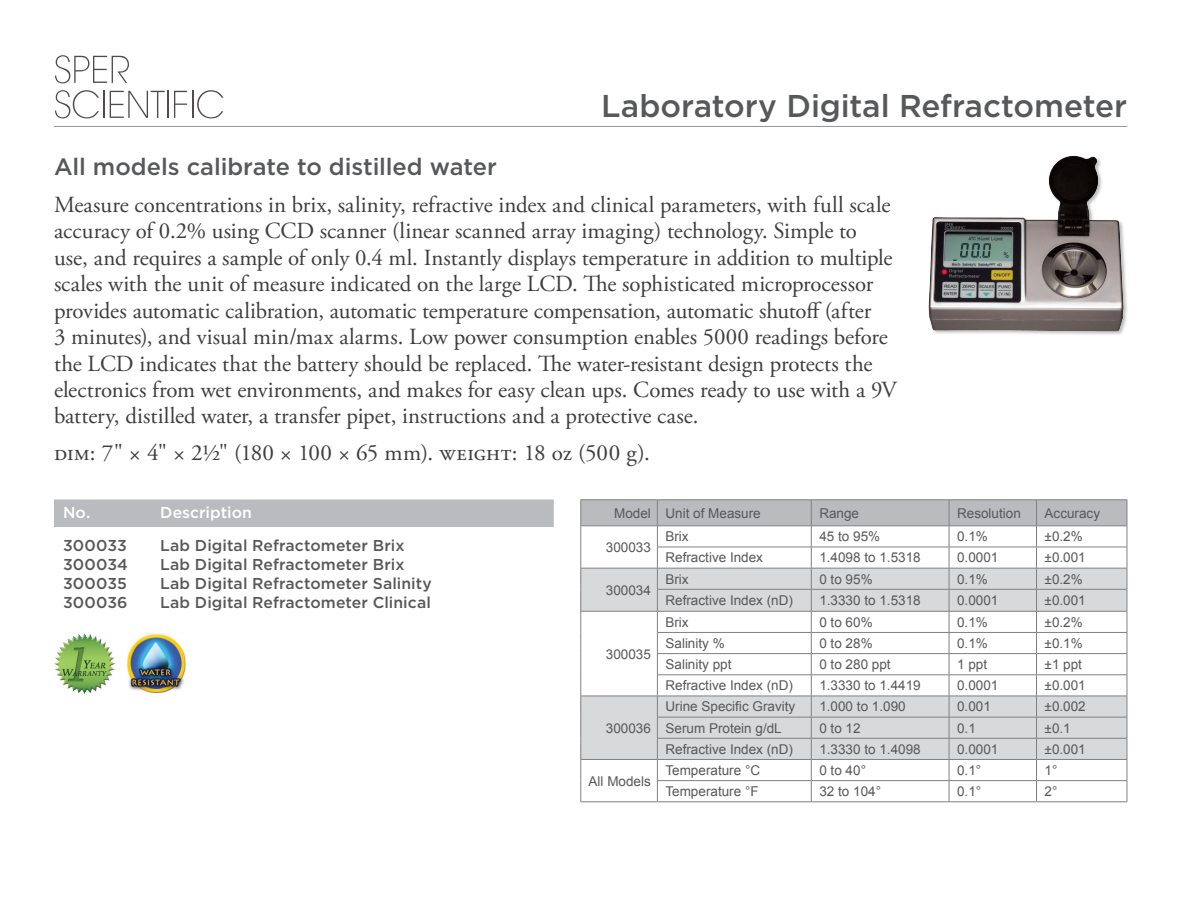
<style>
.page{position:relative;width:1188px;height:918px;background:#fff}
.page>*{position:absolute;margin:0;border:0;box-sizing:border-box;transform-origin:0 0}
.E__Item_Headline_GRE{font:500 31.5px "Gotham";letter-spacing:-.005em;color:#57585a}
.E__Item_Subhead{font:500 23.7px "Gotham";letter-spacing:-.005em;color:#57585a}
.E__Item_Body_Text{font:23.1px/26.4px "Adobe Garamond Pro";color:#3e3e3f}
.E__SKU_List_BOLD_GRE{font:500 15.75px "Gotham";letter-spacing:.005em;color:#57585a}
.E__SKU_List_BOLD_WHI{font:500 15.75px "Gotham";letter-spacing:.005em;color:#fff}
.t1{font:13.5px "Arial";color:#57585a}
</style>
<div class="page">
<svg style="left:55px;top:55px;width:74px;height:28px"></svg>
<svg style="left:55px;top:90px;width:49px;height:28px"></svg>
<svg style="left:110px;top:91px;width:55px;height:27px"></svg>
<hr style="left:167px;top:91px;width:2px;height:27px;background:#231f20">
<svg style="left:174px;top:90px;width:49px;height:28px"></svg>
<hr style="left:54px;top:126px;width:1073px;height:1px;background:#939598">
<div style="left:928px;top:155px;width:200px;height:180px;background:#231f20;opacity:.3"></div>
<img style="left:928px;top:155px;width:197px;height:177px">
<img style="left:54px;top:633px;width:61px;height:61px">
<img style="left:127px;top:634px;width:58px;height:59px">
<div style="left:54px;top:500px;width:500px;height:27px;background:#babbbe"></div>
<hr style="left:580px;top:802px;width:77px;height:1px;background:#808083">
<svg style="left:580px;top:500px;width:548px;height:302px"></svg>
<hr style="left:657px;top:780px;width:154px;height:1px;background:#808083">
<hr style="left:811px;top:780px;width:138px;height:1px;background:#808083">
<hr style="left:949px;top:780px;width:88px;height:1px;background:#808083">
<hr style="left:1037px;top:780px;width:90px;height:1px;background:#808083">
<hr style="left:657px;top:802px;width:154px;height:1px;background:#808083">
<hr style="left:811px;top:802px;width:138px;height:1px;background:#808083">
<hr style="left:949px;top:802px;width:88px;height:1px;background:#808083">
<hr style="left:1037px;top:802px;width:90px;height:1px;background:#808083">
<p class="E__Item_Headline_GRE" style="left:601px;top:85px;width:528px">Laboratory Digital Refractometer</p>
<p class="E__Item_Subhead" style="left:54px;top:151px;width:444px">All models calibrate to distilled water</p>
<p class="E__Item_Body_Text" style="left:54px;top:192px;width:845px">Measure concentrations in brix, salinity, refractive index and clinical parameters, with full scale accuracy of 0.2% using CCD scanner (linear scanned array imaging) technology. Simple to<br>use, and requires a sample of only 0.4 ml. Instantly displays temperature in addition to multiple scales with the unit of measure indicated on the large LCD. The sophisticated microprocessor provides automatic calibration, automatic temperature compensation, automatic shutoff (after<br>3 minutes), and visual min/max alarms. Low power consumption enables 5000 readings before the LCD indicates that the battery should be replaced. The water-resistant design protects the electronics from wet environments, and makes for easy clean ups. Comes ready to use with a 9V battery, distilled water, a transfer pipet, instructions and a protective case.</p>
<p class="E__Item_Body_Text" style="left:54px;top:440px;width:597px">dim: 7" × 4" × 2½" (180 × 100 × 65 mm). weight: 18 oz (500 g).</p>
<p class="E__SKU_List_BOLD_WHI" style="left:63px;top:503px;width:29px">No.</p>
<p class="E__SKU_List_BOLD_WHI" style="left:160px;top:503px;width:93px">Description</p>
<p class="E__SKU_List_BOLD_GRE" style="left:63px;top:535px;width:65px">300033</p>
<p class="E__SKU_List_BOLD_GRE" style="left:160px;top:535px;width:246px">Lab Digital Refractometer Brix</p>
<p class="E__SKU_List_BOLD_GRE" style="left:63px;top:554px;width:67px">300034</p>
<p class="E__SKU_List_BOLD_GRE" style="left:160px;top:554px;width:246px">Lab Digital Refractometer Brix</p>
<p class="E__SKU_List_BOLD_GRE" style="left:63px;top:573px;width:65px">300035</p>
<p class="E__SKU_List_BOLD_GRE" style="left:160px;top:573px;width:273px">Lab Digital Refractometer Salinity</p>
<p class="E__SKU_List_BOLD_GRE" style="left:63px;top:592px;width:66px">300036</p>
<p class="E__SKU_List_BOLD_GRE" style="left:160px;top:592px;width:272px">Lab Digital Refractometer Clinical</p>
<p class="t1" style="left:614px;top:504px;width:38px">Model</p>
<p class="t1" style="left:665px;top:504px;width:97px">Unit of Measure</p>
<p class="t1" style="left:819px;top:504px;width:41px">Range</p>
<p class="t1" style="left:957px;top:504px;width:65px">Resolution</p>
<p class="t1" style="left:1045px;top:504px;width:57px">Accuracy</p>
<p class="t1" style="left:606px;top:538px;width:47px">300033</p>
<p class="t1" style="left:665px;top:528px;width:25px">Brix</p>
<p class="t1" style="left:819px;top:528px;width:62px">45 to 95%</p>
<p class="t1" style="left:957px;top:528px;width:32px">0.1%</p>
<p class="t1" style="left:1045px;top:528px;width:40px">±0.2%</p>
<p class="t1" style="left:665px;top:549px;width:99px">Refractive Index</p>
<p class="t1" style="left:819px;top:549px;width:103px">1.4098 to 1.5318</p>
<p class="t1" style="left:957px;top:549px;width:43px">0.0001</p>
<p class="t1" style="left:1045px;top:549px;width:43px">±0.001</p>
<p class="t1" style="left:606px;top:581px;width:47px">300034</p>
<p class="t1" style="left:606px;top:645px;width:47px">300035</p>
<p class="t1" style="left:606px;top:719px;width:47px">300036</p>
<p class="t1" style="left:589px;top:772px;width:64px">All Models</p>
<p class="t1" style="left:665px;top:570px;width:25px">Brix</p>
<p class="t1" style="left:819px;top:570px;width:55px">0 to 95%</p>
<p class="t1" style="left:957px;top:570px;width:32px">0.1%</p>
<p class="t1" style="left:1045px;top:570px;width:40px">±0.2%</p>
<p class="t1" style="left:665px;top:592px;width:129px">Refractive Index (nD)</p>
<p class="t1" style="left:819px;top:592px;width:103px">1.3330 to 1.5318</p>
<p class="t1" style="left:957px;top:592px;width:43px">0.0001</p>
<p class="t1" style="left:1045px;top:592px;width:43px">±0.001</p>
<p class="t1" style="left:665px;top:613px;width:25px">Brix</p>
<p class="t1" style="left:819px;top:613px;width:55px">0 to 60%</p>
<p class="t1" style="left:957px;top:613px;width:32px">0.1%</p>
<p class="t1" style="left:1045px;top:613px;width:40px">±0.2%</p>
<p class="t1" style="left:665px;top:634px;width:61px">Salinity %</p>
<p class="t1" style="left:819px;top:634px;width:55px">0 to 28%</p>
<p class="t1" style="left:957px;top:634px;width:32px">0.1%</p>
<p class="t1" style="left:1045px;top:634px;width:40px">±0.1%</p>
<p class="t1" style="left:665px;top:656px;width:68px">Salinity ppt</p>
<p class="t1" style="left:819px;top:656px;width:73px">0 to 280 ppt</p>
<p class="t1" style="left:957px;top:656px;width:32px">1 ppt</p>
<p class="t1" style="left:1045px;top:656px;width:39px">±1 ppt</p>
<p class="t1" style="left:665px;top:677px;width:129px">Refractive Index (nD)</p>
<p class="t1" style="left:819px;top:677px;width:103px">1.3330 to 1.4419</p>
<p class="t1" style="left:957px;top:677px;width:43px">0.0001</p>
<p class="t1" style="left:1045px;top:677px;width:43px">±0.001</p>
<p class="t1" style="left:665px;top:698px;width:131px">Urine Specific Gravity</p>
<p class="t1" style="left:819px;top:698px;width:88px">1.000 to 1.090</p>
<p class="t1" style="left:957px;top:698px;width:35px">0.001</p>
<p class="t1" style="left:1045px;top:698px;width:43px">±0.002</p>
<p class="t1" style="left:665px;top:719px;width:118px">Serum Protein g/dL</p>
<p class="t1" style="left:819px;top:719px;width:43px">0 to 12</p>
<p class="t1" style="left:957px;top:719px;width:20px">0.1</p>
<p class="t1" style="left:1045px;top:719px;width:28px">±0.1</p>
<p class="t1" style="left:665px;top:740px;width:129px">Refractive Index (nD)</p>
<p class="t1" style="left:819px;top:740px;width:103px">1.3330 to 1.4098</p>
<p class="t1" style="left:957px;top:740px;width:43px">0.0001</p>
<p class="t1" style="left:1045px;top:740px;width:43px">±0.001</p>
<p class="t1" style="left:665px;top:761px;width:96px">Temperature °C</p>
<p class="t1" style="left:819px;top:761px;width:48px">0 to 40°</p>
<p class="t1" style="left:957px;top:761px;width:26px">0.1°</p>
<p class="t1" style="left:1045px;top:761px;width:14px">1°</p>
<p class="t1" style="left:665px;top:783px;width:95px">Temperature °F</p>
<p class="t1" style="left:819px;top:783px;width:63px">32 to 104°</p>
<p class="t1" style="left:957px;top:783px;width:26px">0.1°</p>
<p class="t1" style="left:1045px;top:783px;width:14px">2°</p>
</div>
